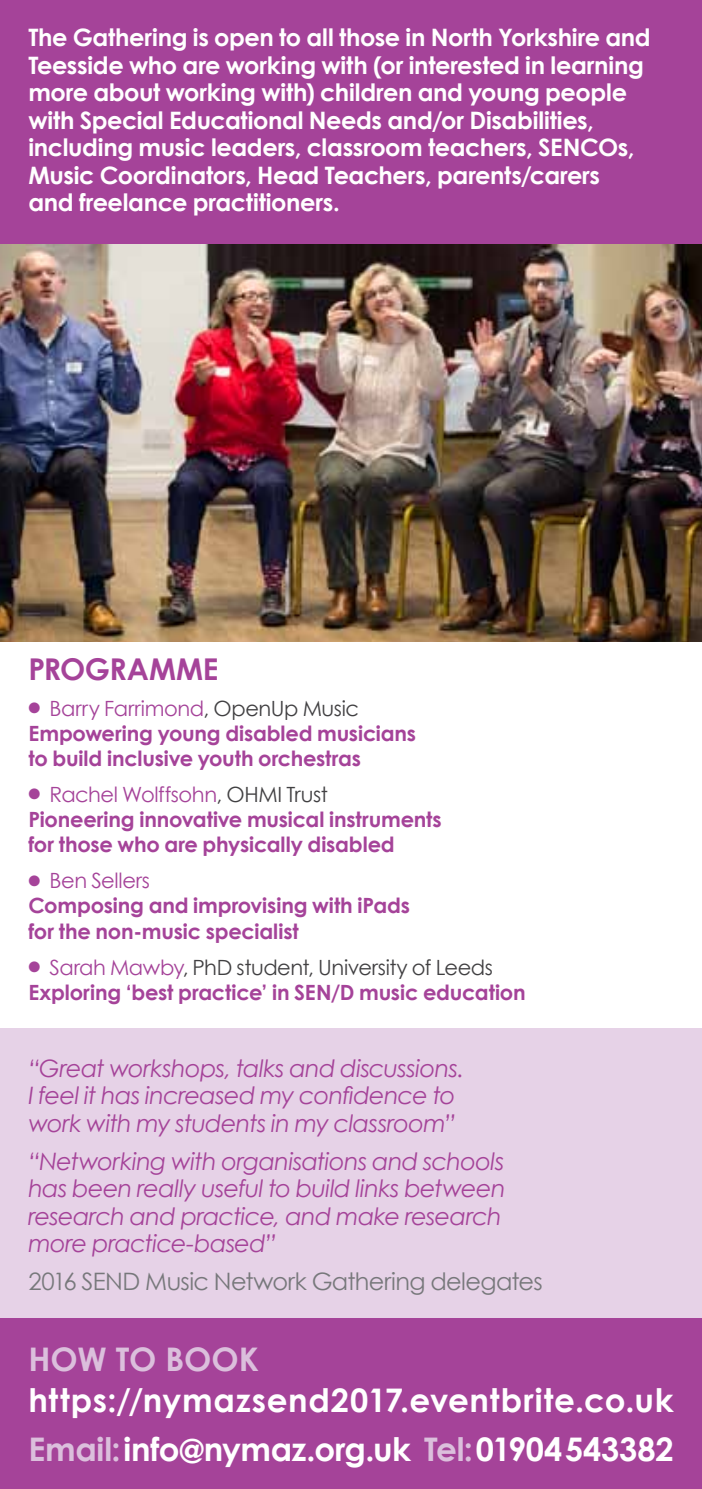
<style>
.page{position:relative;width:702px;height:1489px;background:#fff}
.page>*{position:absolute;margin:0;border:0;box-sizing:border-box;transform-origin:0 0}
.t1{font:700 32.5px/48.2px "Century Gothic";color:#fff}
.t2{font:700 32.5px "Century Gothic";letter-spacing:-.005em;color:#dbbfdc}
.t3{font:700 30px "Century Gothic";letter-spacing:-.015em;color:#a54399}
.t4{font:700 24px/27.5px "Century Gothic";letter-spacing:-.015em;color:#fff}
.t5{font:italic 24px/27.5px "Century Gothic";letter-spacing:-.03em;color:#a54399}
.t6{font:24px "Century Gothic";letter-spacing:-.025em;color:#77787b}
.t7{font:700 21px/25.2px "Century Gothic";letter-spacing:-.01em;color:#a54399}
.s1{font-weight:400}
.s2{font-weight:400;color:#414042}
.s3{color:#dbbfdc}
</style>
<div class="page">
<div style="left:0;top:0;width:702px;height:267px;background:#a54399"></div>
<div style="left:0;top:1028px;width:702px;height:290px;background:#e6d2e7"></div>
<img style="left:0;top:244px;width:702px;height:397px">
<div style="left:0;top:1318px;width:702px;height:170px;background:#a54399"></div>
<p class="t4" style="left:28px;top:23px;width:624px">The Gathering is open to all those in North Yorkshire and Teesside who are working with (or interested in learning more about working with) children and young people with Special Educational Needs and/or Disabilities, including music leaders, classroom teachers, SENCOs, Music Coordinators, Head Teachers, parents/carers and freelance practitioners.</p>
<h2 class="t3" style="left:28px;top:650px;width:191px">PROGRAMME</h2>
<p class="t7" style="left:28px;top:695px;width:389px">● <span class="s1">Barry Farrimond</span><span class="s2">, OpenUp Music<br></span>Empowering young disabled musicians to build inclusive youth orchestras</p>
<p class="t7" style="left:28px;top:781px;width:415px">● <span class="s1">Rachel Wolffsohn</span><span class="s2">, OHMI Trust<br></span>Pioneering innovative musical instruments for those who are physically disabled</p>
<p class="t7" style="left:28px;top:867px;width:383px">● <span class="s1">Ben Sellers<br></span>Composing and improvising with iPads for the non-music specialist</p>
<p class="t7" style="left:28px;top:953px;width:499px">● <span class="s1">Sarah Mawby</span><span class="s2">, PhD student, University of Leeds<br></span>Exploring ‘best practice’ in SEN/D music education</p>
<p class="t5" style="left:28px;top:1053px;width:437px">“Great workshops, talks and discussions.<br>I feel it has increased my confidence to work with my students in my classroom”</p>
<p class="t5" style="left:28px;top:1146px;width:479px">“Networking with organisations and schools has been really useful to build links between research and practice, and make research more practice-based”</p>
<p class="t6" style="left:28px;top:1266px;width:515px">2016 SEND Music Network Gathering delegates</p>
<h1 class="t2" style="left:28px;top:1338px;width:232px">HOW TO BOOK</h1>
<h1 class="t1" style="left:28px;top:1375px;width:646px">https://nymazsend2017.eventbrite.co.uk<br><span class="s3">Email:</span> info@nymaz.org.uk <span class="s3">Tel:</span> 01904 543382</h1>
</div>
